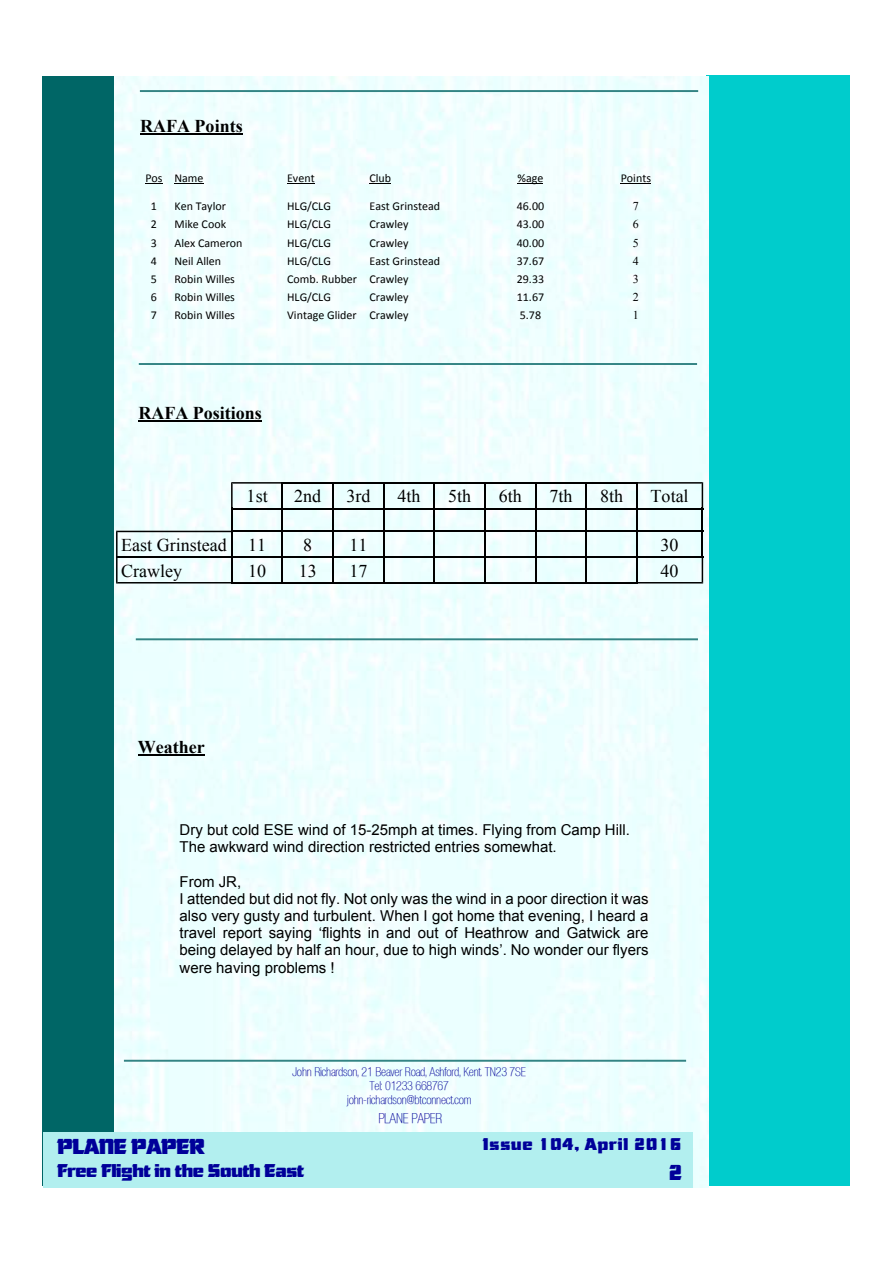
<style>
.page{position:relative;width:893px;height:1263px;background:#fff}
.page>*{position:absolute;margin:0;border:0;box-sizing:border-box;transform-origin:0 0}
.t1{font:21px "Ultra Serif SF";letter-spacing:-.02em;color:#009}
.t2{font:18px "Times New Roman";color:#000}
.t3{font:700 18px "Times New Roman";color:#000}
.t4{font:18px "Ultra Serif SF";letter-spacing:-.02em;color:#009}
.t5{font:16.5px "Ultra Serif SF";letter-spacing:.05em;color:#009}
.t6{font:15px/17.2px "Arial";color:#000}
.t7{font:13.5px "Basic Sans Light SF";letter-spacing:-.02em;color:#009}
.t8{font:12px "Calibri";color:#000}
.t9{font:12px/14px "Basic Sans Light SF";letter-spacing:-.02em;color:#009;text-align:center}
.t10{font:12px "Times New Roman";color:#000}
</style>
<div class="page">
<div style="left:706px;top:76px;width:144px;height:1110px;background:#0cc"></div>
<div style="left:43px;top:76px;width:73px;height:1110px;background:#066"></div>
<img style="left:115px;top:76px;width:594px;height:1111px">
<div style="left:44px;top:1132px;width:649px;height:55px;background:#b2efef"></div>
<hr style="left:282px;top:482px;width:52px;height:2px;background:#000">
<hr style="left:332px;top:482px;width:52px;height:2px;background:#000">
<hr style="left:383px;top:482px;width:52px;height:2px;background:#000">
<hr style="left:434px;top:482px;width:52px;height:2px;background:#000">
<hr style="left:484px;top:482px;width:52px;height:2px;background:#000">
<hr style="left:535px;top:482px;width:52px;height:2px;background:#000">
<hr style="left:585px;top:482px;width:53px;height:2px;background:#000">
<hr style="left:282px;top:508px;width:52px;height:1px;background:#000">
<hr style="left:332px;top:508px;width:52px;height:1px;background:#000">
<hr style="left:383px;top:508px;width:52px;height:1px;background:#000">
<hr style="left:434px;top:508px;width:52px;height:1px;background:#000">
<hr style="left:484px;top:508px;width:52px;height:1px;background:#000">
<hr style="left:535px;top:508px;width:52px;height:1px;background:#000">
<hr style="left:585px;top:508px;width:53px;height:1px;background:#000">
<hr style="left:282px;top:531px;width:52px;height:1px;background:#000">
<hr style="left:332px;top:531px;width:52px;height:1px;background:#000">
<hr style="left:383px;top:531px;width:52px;height:1px;background:#000">
<hr style="left:434px;top:531px;width:52px;height:1px;background:#000">
<hr style="left:484px;top:531px;width:52px;height:1px;background:#000">
<hr style="left:535px;top:531px;width:52px;height:1px;background:#000">
<hr style="left:585px;top:531px;width:53px;height:1px;background:#000">
<hr style="left:282px;top:556px;width:52px;height:2px;background:#000">
<hr style="left:332px;top:556px;width:52px;height:2px;background:#000">
<hr style="left:383px;top:556px;width:52px;height:2px;background:#000">
<hr style="left:434px;top:556px;width:52px;height:2px;background:#000">
<hr style="left:484px;top:556px;width:52px;height:2px;background:#000">
<hr style="left:535px;top:556px;width:52px;height:2px;background:#000">
<hr style="left:585px;top:556px;width:53px;height:2px;background:#000">
<hr style="left:282px;top:582px;width:52px;height:1px;background:#000">
<hr style="left:332px;top:582px;width:52px;height:1px;background:#000">
<hr style="left:383px;top:582px;width:52px;height:1px;background:#000">
<hr style="left:434px;top:582px;width:52px;height:1px;background:#000">
<hr style="left:484px;top:582px;width:52px;height:1px;background:#000">
<hr style="left:535px;top:582px;width:52px;height:1px;background:#000">
<hr style="left:585px;top:582px;width:53px;height:1px;background:#000">
<svg style="left:116px;top:482px;width:167px;height:101px"></svg>
<hr style="left:332px;top:482px;width:2px;height:27px;background:#000">
<hr style="left:332px;top:508px;width:2px;height:24px;background:#000">
<hr style="left:332px;top:531px;width:2px;height:27px;background:#000">
<hr style="left:332px;top:556px;width:2px;height:27px;background:#000">
<svg style="left:383px;top:484px;width:1px;height:98px"></svg>
<svg style="left:434px;top:484px;width:1px;height:98px"></svg>
<hr style="left:484px;top:482px;width:2px;height:27px;background:#000">
<hr style="left:484px;top:508px;width:2px;height:24px;background:#000">
<hr style="left:484px;top:531px;width:2px;height:27px;background:#000">
<hr style="left:484px;top:556px;width:2px;height:27px;background:#000">
<svg style="left:535px;top:484px;width:1px;height:98px"></svg>
<hr style="left:585px;top:482px;width:2px;height:27px;background:#000">
<hr style="left:585px;top:508px;width:2px;height:24px;background:#000">
<hr style="left:585px;top:531px;width:2px;height:27px;background:#000">
<hr style="left:585px;top:556px;width:2px;height:27px;background:#000">
<svg style="left:636px;top:482px;width:67px;height:101px"></svg>
<hr style="left:136px;top:638px;width:562px;height:2px;background:#338484">
<hr style="left:124px;top:1060px;width:562px;height:2px;background:#338484">
<hr style="left:138px;top:420px;width:124px;height:1px;background:#000">
<svg style="left:145px;top:183px;width:18px;height:1px"></svg>
<hr style="left:174px;top:183px;width:30px;height:1px;background:#000">
<svg style="left:287px;top:183px;width:28px;height:1px"></svg>
<svg style="left:369px;top:183px;width:22px;height:1px"></svg>
<svg style="left:517px;top:183px;width:26px;height:1px"></svg>
<hr style="left:621px;top:183px;width:30px;height:1px;background:#000">
<hr style="left:140px;top:90px;width:558px;height:2px;background:#338484">
<hr style="left:139px;top:363px;width:558px;height:2px;background:#338484">
<hr style="left:140px;top:133px;width:103px;height:2px;background:#000">
<hr style="left:138px;top:754px;width:67px;height:2px;background:#000">
<p class="t3" style="left:140px;top:120px;width:104px">RAFA Points</p>
<p class="t8" style="left:145px;top:173px;width:60px">Pos Name</p>
<p class="t8" style="left:287px;top:173px;width:29px">Event</p>
<p class="t8" style="left:369px;top:173px;width:23px">Club</p>
<p class="t8" style="left:517px;top:173px;width:27px">%age</p>
<p class="t8" style="left:621px;top:173px;width:32px">Points</p>
<p class="t8" style="left:151px;top:201px;width:8px">1</p>
<p class="t8" style="left:174px;top:201px;width:53px">Ken Taylor</p>
<p class="t8" style="left:287px;top:201px;width:45px">HLG/CLG</p>
<p class="t8" style="left:369px;top:201px;width:72px">East Grinstead</p>
<p class="t8" style="left:517px;top:201px;width:29px">46.00</p>
<p class="t10" style="left:633px;top:202px;width:7px">7</p>
<p class="t8" style="left:151px;top:219px;width:8px">2</p>
<p class="t8" style="left:174px;top:219px;width:53px">Mike Cook</p>
<p class="t8" style="left:287px;top:219px;width:45px">HLG/CLG</p>
<p class="t8" style="left:369px;top:219px;width:41px">Crawley</p>
<p class="t8" style="left:517px;top:219px;width:29px">43.00</p>
<p class="t10" style="left:633px;top:220px;width:7px">6</p>
<p class="t8" style="left:151px;top:237px;width:8px">3</p>
<p class="t8" style="left:174px;top:237px;width:70px">Alex Cameron</p>
<p class="t8" style="left:287px;top:237px;width:45px">HLG/CLG</p>
<p class="t8" style="left:369px;top:237px;width:41px">Crawley</p>
<p class="t8" style="left:517px;top:237px;width:29px">40.00</p>
<p class="t10" style="left:633px;top:238px;width:7px">5</p>
<p class="t8" style="left:151px;top:256px;width:8px">4</p>
<p class="t8" style="left:174px;top:256px;width:48px">Neil Allen</p>
<p class="t8" style="left:287px;top:256px;width:45px">HLG/CLG</p>
<p class="t8" style="left:369px;top:256px;width:72px">East Grinstead</p>
<p class="t8" style="left:517px;top:256px;width:29px">37.67</p>
<p class="t10" style="left:633px;top:256px;width:7px">4</p>
<p class="t8" style="left:151px;top:274px;width:8px">5</p>
<p class="t8" style="left:174px;top:274px;width:62px">Robin Willes</p>
<p class="t8" style="left:287px;top:274px;width:123px">Comb. Rubber Crawley</p>
<p class="t8" style="left:517px;top:274px;width:29px">29.33</p>
<p class="t10" style="left:633px;top:275px;width:7px">3</p>
<p class="t8" style="left:151px;top:292px;width:8px">6</p>
<p class="t8" style="left:174px;top:292px;width:62px">Robin Willes</p>
<p class="t8" style="left:287px;top:292px;width:45px">HLG/CLG</p>
<p class="t8" style="left:369px;top:292px;width:41px">Crawley</p>
<p class="t8" style="left:517px;top:292px;width:29px">11.67</p>
<p class="t10" style="left:633px;top:293px;width:7px">2</p>
<p class="t8" style="left:151px;top:310px;width:8px">7</p>
<p class="t8" style="left:174px;top:310px;width:62px">Robin Willes</p>
<p class="t8" style="left:287px;top:310px;width:123px">Vintage Glider Crawley</p>
<p class="t8" style="left:520px;top:310px;width:23px">5.78</p>
<p class="t10" style="left:633px;top:311px;width:7px">1</p>
<p class="t3" style="left:138px;top:406px;width:125px">RAFA Positions</p>
<p class="t2" style="left:247px;top:490px;width:23px">1st</p>
<p class="t2" style="left:294px;top:490px;width:29px">2nd</p>
<p class="t2" style="left:346px;top:490px;width:26px">3rd</p>
<p class="t2" style="left:397px;top:490px;width:25px">4th</p>
<p class="t2" style="left:448px;top:490px;width:25px">5th</p>
<p class="t2" style="left:499px;top:490px;width:25px">6th</p>
<p class="t2" style="left:549px;top:490px;width:25px">7th</p>
<p class="t2" style="left:600px;top:490px;width:25px">8th</p>
<p class="t2" style="left:651px;top:490px;width:39px">Total</p>
<p class="t2" style="left:121px;top:538px;width:146px">East Grinstead 11</p>
<p class="t2" style="left:303px;top:538px;width:10px">8</p>
<p class="t2" style="left:349px;top:538px;width:20px">11</p>
<p class="t2" style="left:661px;top:538px;width:20px">30</p>
<p class="t2" style="left:121px;top:564px;width:62px">Crawley</p>
<p class="t2" style="left:248px;top:564px;width:20px">10</p>
<p class="t2" style="left:299px;top:564px;width:20px">13</p>
<p class="t2" style="left:349px;top:564px;width:20px">17</p>
<p class="t2" style="left:661px;top:564px;width:20px">40</p>
<p class="t3" style="left:138px;top:741px;width:68px">Weather</p>
<p class="t6" style="left:180px;top:822px;width:452px">Dry but cold ESE wind of 15-25mph at times. Flying from Camp Hill.<br>The awkward wind direction restricted entries somewhat.</p>
<p class="t6" style="left:180px;top:874px;width:470px">From JR,<br>I attended but did not fly. Not only was the wind in a poor direction it was also very gusty and turbulent. When I got home that evening, I heard a travel report saying ‘flights in and out of Heathrow and Gatwick are being delayed by half an hour, due to high winds’. No wonder our flyers were having problems !</p>
<h1 class="t1" style="left:58px;top:1134px;width:149px">PLANE PAPER</h1>
<p class="t9" style="left:292px;top:1065px;width:235px">John Richardson, 21 Beaver Road, Ashford, Kent. TN23 7SE<br>Tel: 01233 668767<br>john-richardson@btconnect.com</p>
<p class="t7" style="left:378px;top:1111px;width:65px">PLANE PAPER</p>
<p class="t5" style="left:483px;top:1134px;width:200px">Issue 104, April 2016</p>
<p class="t4" style="left:57px;top:1160px;width:248px">Free Flight in the South East</p>
<h1 class="t1" style="left:668px;top:1160px;width:16px">2</h1>
</div>
